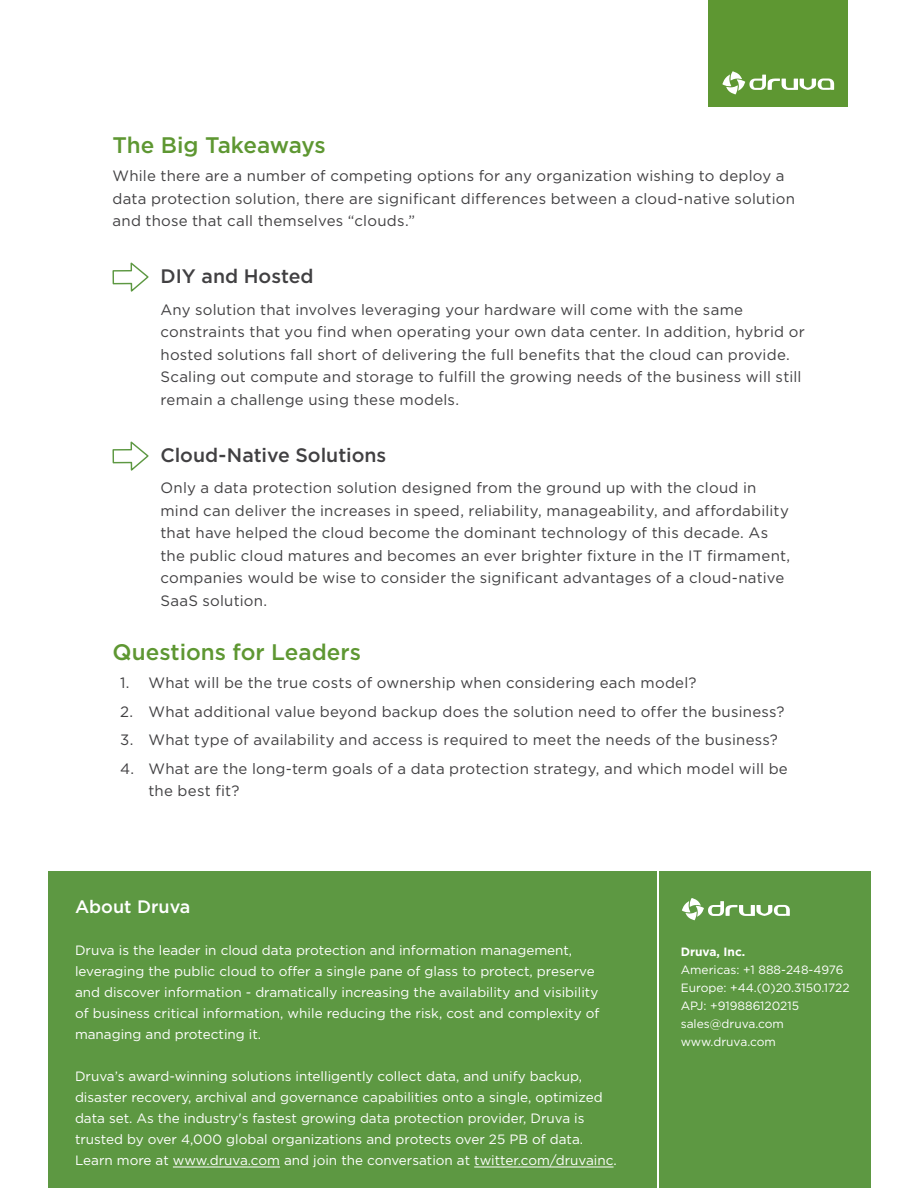
<style>
.page{position:relative;width:918px;height:1188px;background:#fff}
.page>*{position:absolute;margin:0;border:0;box-sizing:border-box;transform-origin:0 0}
.t1{font:500 22.5px "Gotham";color:#5e9732}
.t2{font:500 19.5px "Gotham";color:#414042}
.t3{font:500 18px "Gotham";color:#fff}
.t4{font:15px/22.5px "Gotham";letter-spacing:.015em;color:#414042}
.t5{font:13.5px/21px "Gotham";color:#fff}
.t6{font:12px/18px "Gotham";color:#fff}
.t7{font:700 12px "Gotham";color:#fff}
</style>
<div class="page">
<div style="left:48px;top:871px;width:609px;height:317px;background:#5d9842"></div>
<hr style="left:173px;top:1167px;width:107px;height:1px;background:#fff">
<hr style="left:474px;top:1167px;width:140px;height:1px;background:#fff">
<div style="left:659px;top:871px;width:211px;height:317px;background:#5d9842"></div>
<svg style="left:682px;top:898px;width:108px;height:22px"></svg>
<div style="left:708px;top:0;width:140px;height:107px;background:#5e9732"></div>
<svg style="left:722px;top:71px;width:112px;height:23px"></svg>
<svg style="left:112px;top:263px;width:37px;height:29px"></svg>
<svg style="left:112px;top:442px;width:37px;height:29px"></svg>
<h1 class="t1" style="left:112px;top:130px;width:215px">The Big Takeaways</h1>
<p class="t4" style="left:112px;top:165px;width:684px">While there are a number of competing options for any organization wishing to deploy a data protection solution, there are significant differences between a cloud-native solution and those that call themselves “clouds.”</p>
<h2 class="t2" style="left:160px;top:264px;width:155px">DIY and Hosted</h2>
<p class="t4" style="left:160px;top:298px;width:646px">Any solution that involves leveraging your hardware will come with the same constraints that you find when operating your own data center. In addition, hybrid or hosted solutions fall short of delivering the full benefits that the cloud can provide.<br>Scaling out compute and storage to fulfill the growing needs of the business will still remain a challenge using these models.</p>
<h2 class="t2" style="left:160px;top:442px;width:227px">Cloud-Native Solutions</h2>
<p class="t4" style="left:160px;top:477px;width:631px">Only a data protection solution designed from the ground up with the cloud in mind can deliver the increases in speed, reliability, manageability, and affordability that have helped the cloud become the dominant technology of this decade. As the public cloud matures and becomes an ever brighter fixture in the IT firmament, companies would be wise to consider the significant advantages of a cloud-native SaaS solution.</p>
<h1 class="t1" style="left:112px;top:637px;width:250px">Questions for Leaders</h1>
<p class="t4" style="left:120px;top:672px;width:578px">1. What will be the true costs of ownership when considering each model?</p>
<p class="t4" style="left:120px;top:700px;width:666px">2. What additional value beyond backup does the solution need to offer the business?</p>
<p class="t4" style="left:120px;top:729px;width:659px">3. What type of availability and access is required to meet the needs of the business?</p>
<p class="t4" style="left:148px;top:757px;width:641px;text-indent:-28px">4. What are the long-term goals of a data protection strategy, and which model will be the best fit?</p>
<p class="t3" style="left:75px;top:894px;width:117px">About Druva</p>
<p class="t5" style="left:75px;top:940px;width:526px">Druva is the leader in cloud data protection and information management, leveraging the public cloud to offer a single pane of glass to protect, preserve and discover information - dramatically increasing the availability and visibility of business critical information, while reducing the risk, cost and complexity of managing and protecting it.</p>
<p class="t5" style="left:75px;top:1066px;width:543px">Druva’s award-winning solutions intelligently collect data, and unify backup, disaster recovery, archival and governance capabilities onto a single, optimized data set. As the industry's fastest growing data protection provider, Druva is trusted by over 4,000 global organizations and protects over 25 PB of data.<br>Learn more at www.druva.com and join the conversation at twitter.com/druvainc.</p>
<p class="t7" style="left:681px;top:943px;width:66px">Druva, Inc.</p>
<p class="t6" style="left:681px;top:960px;width:170px">Americas: +1 888-248-4976<br>Europe: +44.(0)20.3150.1722<br>APJ: +919886120215 sales@druva.com www.druva.com</p>
</div>
